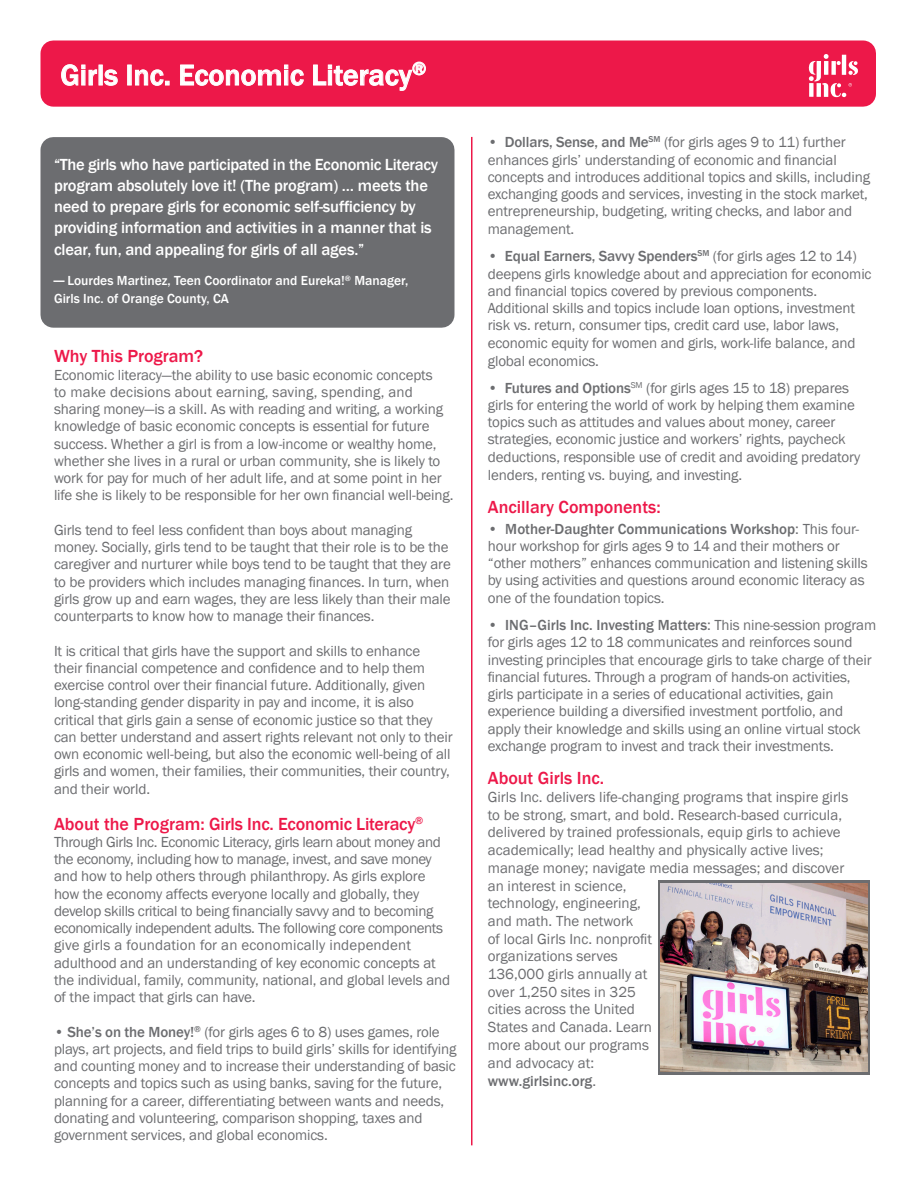
<style>
.page{position:relative;width:918px;height:1188px;background:#fff}
.page>*{position:absolute;margin:0;border:0;box-sizing:border-box;transform-origin:0 0}
.t1{font:500 30px "Franklin Gothic";color:#fff}
.t2{font:500 18px "Franklin Gothic";color:#ed1849}
.t3{font:500 16.5px/21px "Franklin Gothic";letter-spacing:-.01em;color:#fff}
.t4{font:15px/17.2px "Franklin Gothic";letter-spacing:-.01em;color:#6c6d70}
.t5{font:500 13.5px/18px "Franklin Gothic";color:#fff}
.s1{font-size:15px}
.s2{font-weight:500}
</style>
<div class="page">
<div style="left:40px;top:40px;width:836px;height:67px;background:#ed1849"></div>
<svg style="left:61px;top:64px;width:36px;height:22px"></svg>
<svg style="left:104px;top:70px;width:14px;height:16px"></svg>
<svg style="left:135px;top:70px;width:34px;height:16px"></svg>
<svg style="left:180px;top:65px;width:124px;height:21px"></svg>
<svg style="left:313px;top:62px;width:113px;height:29px"></svg>
<svg style="left:808px;top:54px;width:50px;height:43px"></svg>
<div style="left:40px;top:137px;width:414px;height:191px;background:#6c6d70"></div>
<hr style="left:471px;top:137px;width:1px;height:1008px;background:#ed1849">
<div style="left:658px;top:880px;width:212px;height:195px;background:#6c6d70"></div>
<img style="left:661px;top:883px;width:207px;height:189px">
<p class="t1" style="left:60px;top:56px;width:367px">Girls Inc. Economic Literacy<sup>®</sup></p>
<p class="t3" style="left:54px;top:154px;width:386px">“The girls who have participated in the Economic Literacy program absolutely love it! (The program) … meets the need to prepare girls for economic self-sufficiency by providing information and activities in a manner that is</p>
<p class="t3" style="left:54px;top:240px;width:312px">clear, fun, and appealing for girls of all ages.”</p>
<p class="t5" style="left:54px;top:272px;width:356px"><span class="s1">—</span> Lourdes Martinez, Teen Coordinator and Eureka!<sup>®</sup> Manager,<br>Girls Inc. of Orange County, CA</p>
<p class="t2" style="left:54px;top:345px;width:151px">Why This Program?</p>
<p class="t4" style="left:54px;top:366px;width:401px">Economic literacy—the ability to use basic economic concepts<br>to make decisions about earning, saving, spending, and sharing money—is a skill. As with reading and writing, a working knowledge of basic economic concepts is essential for future success. Whether a girl is from a low-income or wealthy home, whether she lives in a rural or urban community, she is likely to work for pay for much of her adult life, and at some point in her life she is likely to be responsible for her own financial well-being.</p>
<p class="t4" style="left:54px;top:522px;width:398px">Girls tend to feel less confident than boys about managing money. Socially, girls tend to be taught that their role is to be the caregiver and nurturer while boys tend to be taught that they are to be providers which includes managing finances. In turn, when girls grow up and earn wages, they are less likely than their male counterparts to know how to manage their finances.</p>
<p class="t4" style="left:54px;top:642px;width:400px">It is critical that girls have the support and skills to enhance<br>their financial competence and confidence and to help them exercise control over their financial future. Additionally, given long-standing gender disparity in pay and income, it is also critical that girls gain a sense of economic justice so that they can better understand and assert rights relevant not only to their own economic well-being, but also the economic well-being of all girls and women, their families, their communities, their country, and their world.</p>
<p class="t2" style="left:54px;top:813px;width:371px">About the Program: Girls Inc. Economic Literacy<sup>®</sup></p>
<p class="t4" style="left:54px;top:834px;width:398px">Through Girls Inc. Economic Literacy, girls learn about money and the economy, including how to manage, invest, and save money and how to help others through philanthropy. As girls explore how the economy affects everyone locally and globally, they develop skills critical to being financially savvy and to becoming economically independent adults. The following core components give girls a foundation for an economically independent adulthood and an understanding of key economic concepts at the individual, family, community, national, and global levels and of the impact that girls can have.</p>
<p class="t4" style="left:54px;top:1023px;width:404px">• <span class="s2">She’s on the Money!</span><sup>®</sup> (for girls ages 6 to 8) uses games, role plays, art projects, and field trips to build girls’ skills for identifying and counting money and to increase their understanding of basic concepts and topics such as using banks, saving for the future, planning for a career, differentiating between wants and needs, donating and volunteering, comparison shopping, taxes and government services, and global economics.</p>
<p class="t4" style="left:488px;top:134px;width:384px">• <span class="s2">Dollars, Sense, and Me</span><sup>SM</sup> (for girls ages 9 to 11) further enhances girls’ understanding of economic and financial concepts and introduces additional topics and skills, including exchanging goods and services, investing in the stock market, entrepreneurship, budgeting, writing checks, and labor and management.</p>
<p class="t4" style="left:488px;top:248px;width:385px">• <span class="s2">Equal Earners, Savvy Spenders</span><sup>SM</sup> (for girls ages 12 to 14) deepens girls knowledge about and appreciation for economic and financial topics covered by previous components.<br>Additional skills and topics include loan options, investment risk vs. return, consumer tips, credit card use, labor laws, economic equity for women and girls, work-life balance, and global economics.</p>
<p class="t4" style="left:488px;top:379px;width:369px">• <span class="s2">Futures and Options</span><sup>SM</sup> (for girls ages 15 to 18) prepares girls for entering the world of work by helping them examine topics such as attitudes and values about money, career</p>
<p class="t4" style="left:488px;top:431px;width:374px;line-height:17.7px">strategies, economic justice and workers’ rights, paycheck deductions, responsible use of credit and avoiding predatory lenders, renting vs. buying, and investing.</p>
<p class="t2" style="left:488px;top:496px;width:174px">Ancillary Components:</p>
<p class="t4" style="left:488px;top:520px;width:382px"><span class="s2">• Mother-Daughter Communications Workshop</span>: This four&shy;hour workshop for girls ages 9 to 14 and their mothers or “other mothers” enhances communication and listening skills by using activities and questions around economic literacy as one of the foundation topics.</p>
<p class="t4" style="left:488px;top:617px;width:390px">• <span class="s2">ING–Girls Inc. Investing Matters</span>: This nine-session program for girls ages 12 to 18 communicates and reinforces sound investing principles that encourage girls to take charge of their financial futures. Through a program of hands-on activities, girls participate in a series of educational activities, gain experience building a diversified investment portfolio, and apply their knowledge and skills using an online virtual stock exchange program to invest and track their investments.</p>
<p class="t2" style="left:488px;top:767px;width:118px">About Girls Inc.</p>
<p class="t4" style="left:488px;top:789px;width:362px;line-height:17.7px">Girls Inc. delivers life-changing programs that inspire girls to be strong, smart, and bold. Research-based curricula, delivered by trained professionals, equip girls to achieve</p>
<p class="t4" style="left:488px;top:842px;width:358px;line-height:17.7px">academically; lead healthy and physically active lives; manage money; navigate media messages; and discover an interest in science,<br>technology, engineering,<br>and math. The network<br>of local Girls Inc. nonprofit<br>organizations serves<br>136,000 girls annually at<br>over 1,250 sites in 325<br>cities across the United<br>States and Canada. Learn<br>more about our programs<br>and advocacy at:<br><span class="s2">www.girlsinc.org</span>.</p>
</div>
